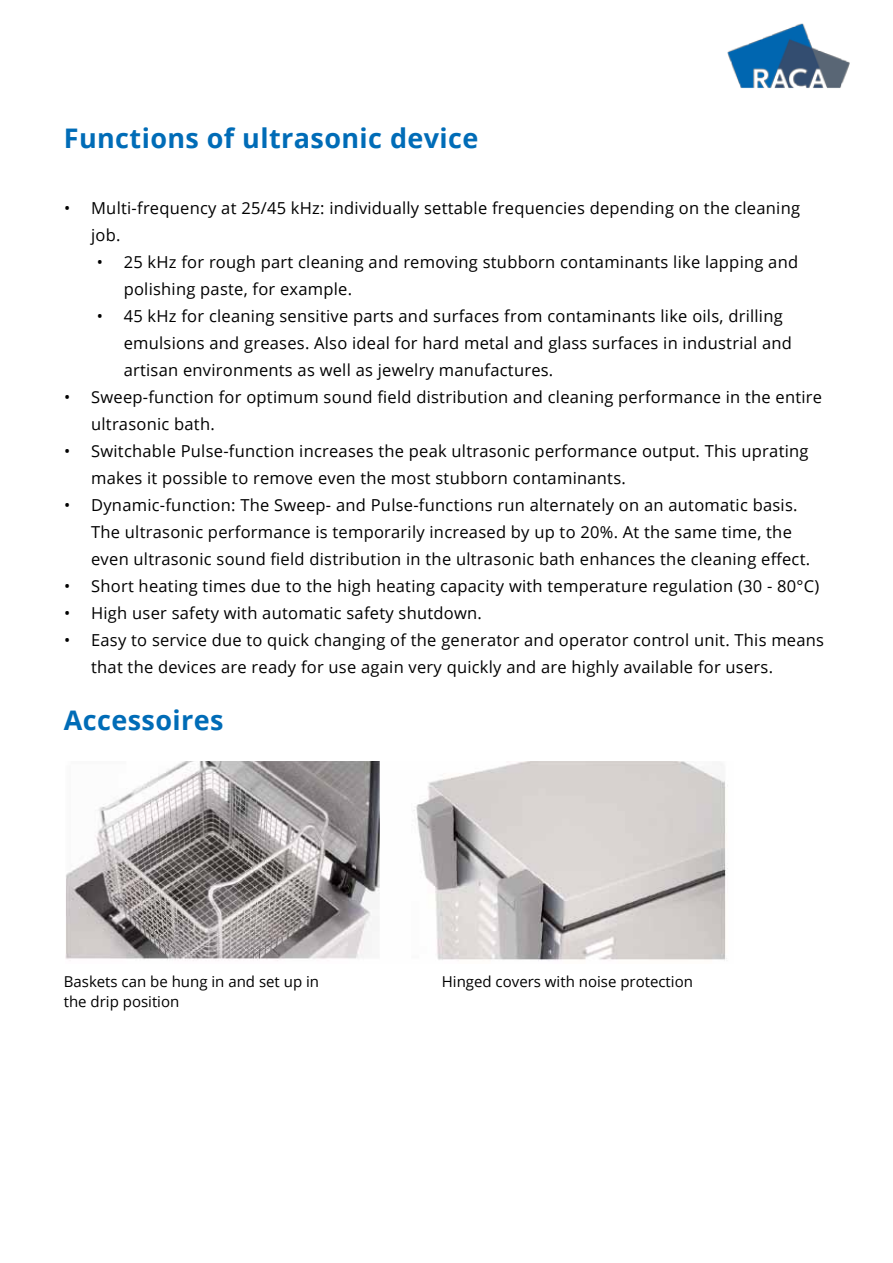
<style>
.page{position:relative;width:893px;height:1263px;background:#fff}
.page>*{position:absolute;margin:0;border:0;box-sizing:border-box;transform-origin:0 0}
.t1{font:700 27px "Open Sans";letter-spacing:.015em;color:#006cb7}
.t2{font:16.5px/27px "Open Sans";letter-spacing:.015em;color:#000}
.t3{font:15px "Open Sans";color:#000}
</style>
<div class="page">
<img style="left:727px;top:23px;width:123px;height:66px">
<img style="left:65px;top:761px;width:663px;height:200px">
<h1 class="t1" style="left:64px;top:119px;width:416px">Functions of ultrasonic device</h1>
<p class="t2" style="left:91px;top:194px;width:710px;text-indent:-27px">• Multi-frequency at 25/45 kHz: individually settable frequencies depending on the cleaning job.</p>
<p class="t2" style="left:124px;top:248px;width:676px;text-indent:-27px">• 25 kHz for rough part cleaning and removing stubborn contaminants like lapping and polishing paste, for example.</p>
<p class="t2" style="left:124px;top:302px;width:670px;text-indent:-27px">• 45 kHz for cleaning sensitive parts and surfaces from contaminants like oils, drilling emulsions and greases. Also ideal for hard metal and glass surfaces in industrial and artisan environments as well as jewelry manufactures.</p>
<p class="t2" style="left:91px;top:383px;width:732px;text-indent:-27px">• Sweep-function for optimum sound field distribution and cleaning performance in the entire ultrasonic bath.</p>
<p class="t2" style="left:91px;top:437px;width:719px;text-indent:-27px">• Switchable Pulse-function increases the peak ultrasonic performance output. This uprating makes it possible to remove even the most stubborn contaminants.</p>
<p class="t2" style="left:91px;top:491px;width:720px;text-indent:-27px">• Dynamic-function: The Sweep- and Pulse-functions run alternately on an automatic basis.<br>The ultrasonic performance is temporarily increased by up to 20%. At the same time, the even ultrasonic sound field distribution in the ultrasonic bath enhances the cleaning effect.</p>
<p class="t2" style="left:64px;top:572px;width:757px">• Short heating times due to the high heating capacity with temperature regulation (30 - 80°C)</p>
<p class="t2" style="left:64px;top:599px;width:419px">• High user safety with automatic safety shutdown.</p>
<p class="t2" style="left:91px;top:626px;width:734px;text-indent:-27px">• Easy to service due to quick changing of the generator and operator control unit. This means that the devices are ready for use again very quickly and are highly available for users.</p>
<h1 class="t1" style="left:64px;top:701px;width:161px">Accessoires</h1>
<p class="t3" style="left:64px;top:972px;width:257px">Baskets can be hung in and set up in</p>
<p class="t3" style="left:442px;top:972px;width:253px">Hinged covers with noise protection</p>
<p class="t3" style="left:64px;top:991px;width:117px">the drip position</p>
</div>
